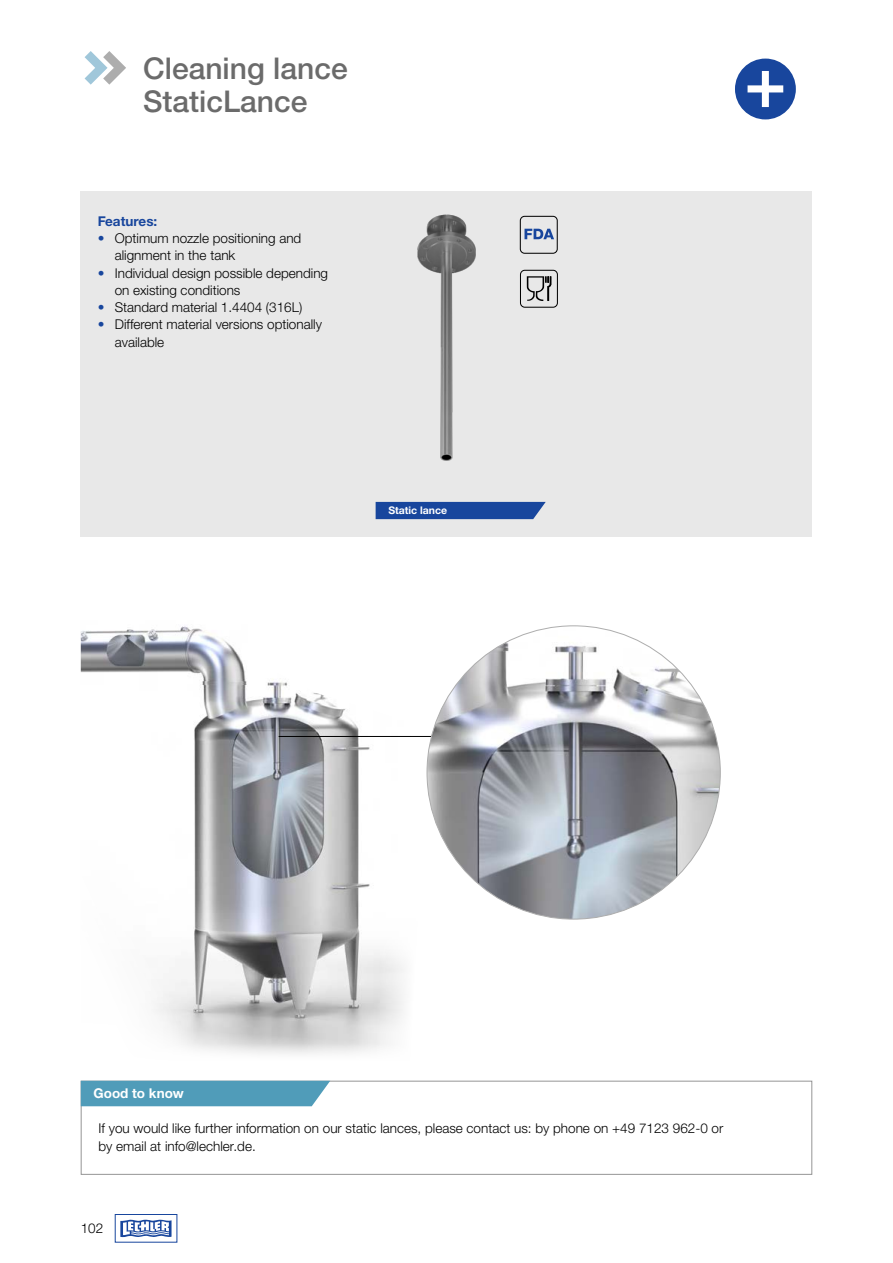
<style>
.page{position:relative;width:893px;height:1263px;background:#fff}
.page>*{position:absolute;margin:0;border:0;box-sizing:border-box;transform-origin:0 0}
.t1{font:500 30px/33px "Helvetica Neue LTW1 G";color:#6b6b6b}
.t2{font:300 13.5px/17.2px "Helvetica Neue LTW1 G";color:#000}
.t3{font:700 13.5px "Helvetica Neue LTW1 G";color:#fff}
.t4{font:700 13.5px "Helvetica Neue LTW1 G";color:#18469d}
.t5{font:700 10.5px "Helvetica Neue LTW1 G";color:#fff}
.s1{color:#18469d}
</style>
<div class="page">
<div style="left:81px;top:191px;width:731px;height:345px;background:#e8e8e8"></div>
<img style="left:417px;top:214px;width:110px;height:247px">
<svg style="left:524px;top:229px;width:30px;height:10px"></svg>
<div style="left:520px;top:216px;width:38px;height:38px;border:1px solid #000;border-radius:4px"></div>
<div style="left:520px;top:270px;width:38px;height:38px;border:1px solid #000;border-radius:4px"></div>
<svg style="left:527px;top:276px;width:24px;height:25px"></svg>
<hr style="left:279px;top:736px;width:238px;height:1px;background:#000">
<img style="left:81px;top:626px;width:348px;height:412px">
<div style="left:369px;top:781px;width:114px;height:325px;background:#fff"></div>
<img style="left:427px;top:626px;width:293px;height:293px;border-radius:147px">
<svg style="left:124px;top:1038px;width:359px;height:43px"></svg>
<div style="left:735px;top:59px;width:61px;height:60px;background:#18469d;border-radius:50%"></div>
<svg style="left:747px;top:71px;width:36px;height:36px"></svg>
<div style="left:376px;top:502px;width:170px;height:17px;background:#18469d"></div>
<div style="left:81px;top:1081px;width:731px;height:94px;border:1px solid #959595"></div>
<div style="left:81px;top:1081px;width:249px;height:25px;background:#509cb9"></div>
<svg style="left:85px;top:51px;width:41px;height:34px"></svg>
<div style="left:115px;top:1214px;width:62px;height:28px;border:1px solid #18469d"></div>
<svg style="left:120px;top:1219px;width:52px;height:18px"></svg>
<h1 class="t1" style="left:143px;top:52px;width:206px">Cleaning lance<br>StaticLance</h1>
<p class="t4" style="left:98px;top:213px;width:61px">Features:</p>
<p class="t2" style="left:115px;top:230px;width:188px;text-indent:-17px"><span class="s1">•</span> Optimum nozzle positioning and alignment in the tank</p>
<p class="t2" style="left:115px;top:264px;width:215px;text-indent:-17px"><span class="s1">•</span> Individual design possible depending on existing conditions</p>
<p class="t2" style="left:98px;top:299px;width:206px"><span class="s1">•</span> Standard material 1.4404 (316L)</p>
<p class="t2" style="left:115px;top:316px;width:209px;text-indent:-17px"><span class="s1">•</span> Different material versions optionally available</p>
<p class="t5" style="left:388px;top:504px;width:60px">Static lance</p>
<p class="t3" style="left:94px;top:1085px;width:92px">Good to know</p>
<p class="t2" style="left:99px;top:1120px;width:626px">If you would like further information on our static lances, please contact us: by phone on +49 7123 962-0 or by email at info@lechler.de.</p>
<p class="t2" style="left:81px;top:1220px;width:24px">102</p>
</div>
